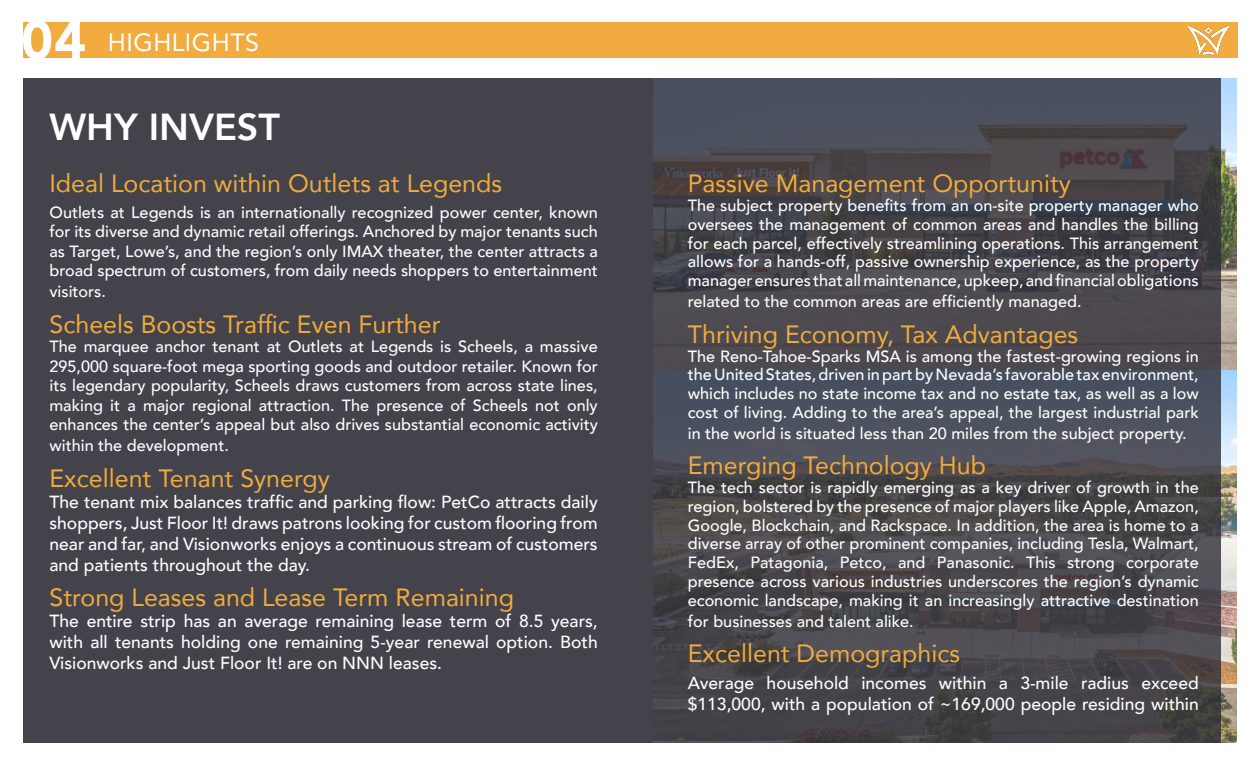
<style>
.page{position:relative;width:1260px;height:765px;background:#fff}
.page>*{position:absolute;margin:0;border:0;box-sizing:border-box;transform-origin:0 0}
.t1{font:900 53.75px "Avenir";color:#fff}
.t2{font:800 37.5px "Avenir";color:#fff}
.t3{font:25px "Avenir";color:#f0ab3d}
.t4{font:25px "Avenir";letter-spacing:.02em;color:#fff}
.t5{font:500 17.5px/21px "Avenir";color:#fff;text-align:justify}
.t6{font:500 16.25px/18.8px "Avenir";color:#fff;text-align:justify}
</style>
<div class="page">
<div style="left:23px;top:22px;width:1214px;height:36px;background:#f1ab3e"></div>
<img style="left:1186px;top:25px;width:45px;height:31px">
<img style="left:1221px;top:78px;width:15px;height:664px">
<div style="left:23px;top:78px;width:630px;height:664px;background:#44434c"></div>
<svg style="left:653px;top:78px;width:568px;height:664px;background:#48474e"></svg>
<h1 class="t1" style="left:21px;top:-6px;width:66px">04</h1>
<h3 class="t4" style="left:108px;top:23px;width:153px">HIGHLIGHTS</h3>
<h2 class="t2" style="left:49px;top:97px;width:232px">WHY INVEST</h2>
<h3 class="t3" style="left:49px;top:164px;width:454px">Ideal Location within Outlets at Legends</h3>
<p class="t6" style="left:49px;top:201px;width:550px;line-height:19.5px">Outlets at Legends is an internationally recognized power center, known for its diverse and dynamic retail offerings. Anchored by major tenants such as Target, Lowe’s, and the region’s only IMAX theater, the center attracts a broad spectrum of customers, from daily needs shoppers to entertainment</p>
<p class="t6" style="left:49px;top:281px;width:58px">visitors.</p>
<h3 class="t3" style="left:49px;top:304px;width:393px">Scheels Boosts Traffic Even Further</h3>
<p class="t6" style="left:49px;top:336px;width:550px;line-height:19.5px">The marquee anchor tenant at Outlets at Legends is Scheels, a massive 295,000 square-foot mega sporting goods and outdoor retailer. Known for its legendary popularity, Scheels draws customers from across state lines, making it a major regional attraction. The presence of Scheels not only enhances the center’s appeal but also drives substantial economic activity</p>
<p class="t6" style="left:49px;top:435px;width:181px">within the development.</p>
<h3 class="t3" style="left:49px;top:458px;width:282px">Excellent Tenant Synergy</h3>
<p class="t5" style="left:49px;top:490px;width:550px">The tenant mix balances traffic and parking flow: PetCo attracts daily shoppers, Just Floor It! draws patrons looking for custom flooring from near and far, and Visionworks enjoys a continuous stream of customers and patients throughout the day.</p>
<h3 class="t3" style="left:49px;top:578px;width:466px">Strong Leases and Lease Term Remaining</h3>
<p class="t5" style="left:49px;top:610px;width:550px">The entire strip has an average remaining lease term of 8.5 years, with all tenants holding one remaining 5-year renewal option. Both Visionworks and Just Floor It! are on NNN leases.</p>
<h3 class="t3" style="left:688px;top:164px;width:385px">Passive Management Opportunity</h3>
<p class="t6" style="left:688px;top:195px;width:513px">The subject property benefits from an on-site property manager who oversees the management of common areas and handles the billing for each parcel, effectively streamlining operations. This arrangement allows for a hands-off, passive ownership experience, as the property manager ensures that all maintenance, upkeep, and financial obligations</p>
<p class="t6" style="left:688px;top:291px;width:395px">related to the common areas are efficiently managed.</p>
<h3 class="t3" style="left:688px;top:314px;width:392px">Thriving Economy, Tax Advantages</h3>
<p class="t6" style="left:688px;top:346px;width:513px">The Reno-Tahoe-Sparks MSA is among the fastest-growing regions in the United States, driven in part by Nevada’s favorable tax environment, which includes no state income tax and no estate tax, as well as a low cost of living. Adding to the area’s appeal, the largest industrial park</p>
<p class="t6" style="left:688px;top:423px;width:500px">in the world is situated less than 20 miles from the subject property.</p>
<h3 class="t3" style="left:688px;top:446px;width:300px">Emerging Technology Hub</h3>
<p class="t6" style="left:688px;top:477px;width:513px">The tech sector is rapidly emerging as a key driver of growth in the region, bolstered by the presence of major players like Apple, Amazon, Google, Blockchain, and Rackspace. In addition, the area is home to a diverse array of other prominent companies, including Tesla, Walmart, FedEx, Patagonia, Petco, and Panasonic. This strong corporate presence across various industries underscores the region’s dynamic economic landscape, making it an increasingly attractive destination</p>
<p class="t6" style="left:688px;top:611px;width:228px">for businesses and talent alike.</p>
<h3 class="t3" style="left:688px;top:634px;width:274px">Excellent Demographics</h3>
<p class="t5" style="left:688px;top:671px;width:513px">Average household incomes within a 3-mile radius exceed $113,000, with a population of ~169,000 people residing within</p>
</div>
